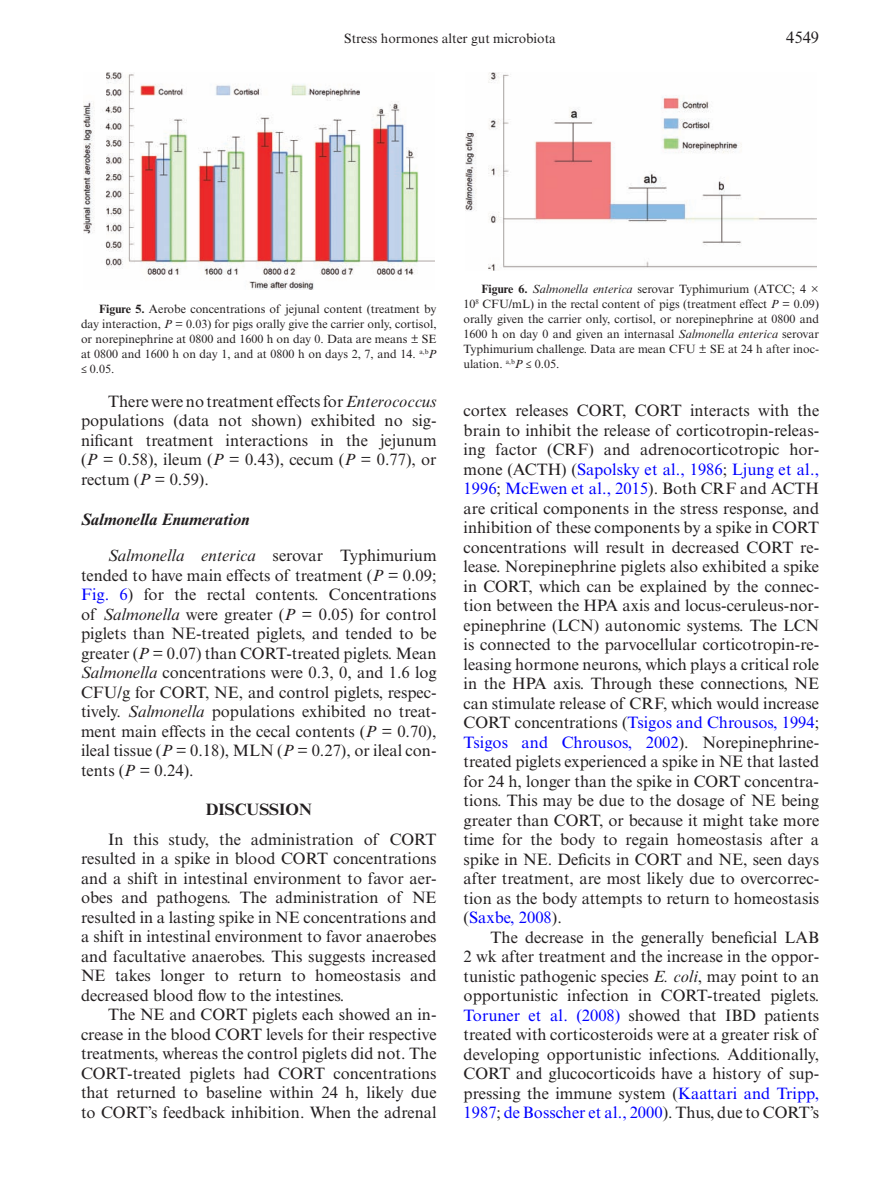
<style>
.page{position:relative;width:891px;height:1188px;background:#fff}
.page>*{position:absolute;margin:0;border:0;box-sizing:border-box;transform-origin:0 0}
.t1{font:16.5px/19.5px "Times New Roman MT Std";color:#231f20;text-align:justify}
.t2{font:italic 700 16.5px/36px "Times New Roman MT Std";color:#231f20}
.t3{font:700 16.5px "Times New Roman MT Std";color:#231f20}
.t4{font:13.5px "Times New Roman MT Std";color:#231f20}
.t5{font:12px/15px "Times New Roman MT Std";color:#231f20;text-align:justify}
.s1{font-weight:700}
.s2{font-style:italic}
.s3{font-weight:400}
.s4{font-weight:400;font-style:normal}
.s5{color:#00f}
</style>
<div class="page">
<img style="left:83px;top:73px;width:351px;height:216px">
<img style="left:466px;top:73px;width:351px;height:197px">
<p class="t4" style="left:344px;top:30px;width:213px">Stress hormones alter gut microbiota</p>
<p class="t1" style="left:786px;top:28px;width:34px">4549</p>
<p class="t5" style="left:81px;top:301px;width:357px;text-indent:18px"><span class="s1">Figure 5.</span> Aerobe concentrations of jejunal content (treatment by day interaction, <span class="s2">P</span> = 0.03) for pigs orally give the carrier only, cortisol, or norepinephrine at 0800 and 1600 h on day 0. Data are means ± SE at 0800 and 1600 h on day 1, and at 0800 h on days 2, 7, and 14. <sup>a,b</sup><span class="s2">P </span>≤ 0.05.</p>
<p class="t1" style="left:81px;top:392px;width:357px;text-indent:27px">There were no treatment effects for <span class="s2">Enterococcus </span>populations (data not shown) exhibited no sig&shy;nificant treatment interactions in the jejunum (<span class="s2">P</span> = 0.58), ileum (<span class="s2">P</span> = 0.43), cecum (<span class="s2">P</span> = 0.77), or rectum (<span class="s2">P</span> = 0.59).</p>
<p class="t2" style="left:108px;top:502px;width:330px;text-indent:-27px">Salmonella Enumeration<br><span class="s3">Salmonella enterica</span> <span class="s4">serovar Typhimurium</span></p>
<p class="t1" style="left:81px;top:566px;width:357px">tended to have main effects of treatment (<span class="s2">P</span> = 0.09; <span class="s5">Fig. 6</span>) for the rectal contents. Concentrations of <span class="s2">Salmonella</span> were greater (<span class="s2">P</span> = 0.05) for control piglets than NE-treated piglets, and tended to be greater (<span class="s2">P</span> = 0.07) than CORT-treated piglets. Mean <span class="s2">Salmonella</span> concentrations were 0.3, 0, and 1.6 log CFU/g for CORT, NE, and control piglets, respec&shy;tively. <span class="s2">Salmonella</span> populations exhibited no treat&shy;ment main effects in the cecal contents (<span class="s2">P</span> = 0.70), ileal tissue (<span class="s2">P</span> = 0.18), MLN (<span class="s2">P</span> = 0.27), or ileal con&shy;tents (<span class="s2">P</span> = 0.24).</p>
<p class="t3" style="left:206px;top:799px;width:108px">DISCUSSION</p>
<p class="t1" style="left:81px;top:830px;width:357px;text-indent:27px">In this study, the administration of CORT resulted in a spike in blood CORT concentrations and a shift in intestinal environment to favor aer&shy;obes and pathogens. The administration of NE resulted in a lasting spike in NE concentrations and a shift in intestinal environment to favor anaerobes and facultative anaerobes. This suggests increased NE takes longer to return to homeostasis and decreased blood flow to the intestines.</p>
<p class="t1" style="left:81px;top:1005px;width:357px;text-indent:27px">The NE and CORT piglets each showed an in&shy;crease in the blood CORT levels for their respective treatments, whereas the control piglets did not. The CORT-treated piglets had CORT concentrations that returned to baseline within 24 h, likely due to CORT’s feedback inhibition. When the adrenal</p>
<p class="t5" style="left:463px;top:282px;width:357px;text-indent:18px"><span class="s1">Figure 6.</span> <span class="s2">Salmonella enterica</span> serovar Typhimurium (ATCC; 4 × 10<sup>8</sup> CFU/mL) in the rectal content of pigs (treatment effect <span class="s2">P</span> = 0.09) orally given the carrier only, cortisol, or norepinephrine at 0800 and 1600 h on day 0 and given an internasal <span class="s2">Salmonella enterica</span> serovar Typhimurium challenge. Data are mean CFU ± SE at 24 h after inoc&shy;ulation. <sup>a,b</sup><span class="s2">P</span> ≤ 0.05.</p>
<p class="t1" style="left:464px;top:401px;width:357px">cortex releases CORT, CORT interacts with the brain to inhibit the release of corticotropin-releas&shy;ing factor (CRF) and adrenocorticotropic hor&shy;mone (ACTH) (<span class="s5">Sapolsky et al., 1986</span>; <span class="s5">Ljung et al., 1996</span>; <span class="s5">McEwen et al., 2015</span>). Both CRF and ACTH are critical components in the stress response, and inhibition of these components by a spike in CORT concentrations will result in decreased CORT re&shy;lease. Norepinephrine piglets also exhibited a spike in CORT, which can be explained by the connec&shy;tion between the HPA axis and locus-ceruleus-nor&shy;epinephrine (LCN) autonomic systems. The LCN is connected to the parvocellular corticotropin-re&shy;leasing hormone neurons, which plays a critical role in the HPA axis. Through these connections, NE can stimulate release of CRF, which would increase CORT concentrations (<span class="s5">Tsigos and Chrousos, 1994</span>; <span class="s5">Tsigos and Chrousos, 2002</span>). Norepinephrine&shy;treated piglets experienced a spike in NE that lasted for 24 h, longer than the spike in CORT concentra&shy;tions. This may be due to the dosage of NE being greater than CORT, or because it might take more time for the body to regain homeostasis after a spike in NE. Deficits in CORT and NE, seen days after treatment, are most likely due to overcorrec&shy;tion as the body attempts to return to homeostasis (<span class="s5">Saxbe, 2008</span>).</p>
<p class="t1" style="left:464px;top:927px;width:357px;text-indent:27px">The decrease in the generally beneficial LAB 2 wk after treatment and the increase in the oppor&shy;tunistic pathogenic species <span class="s2">E. coli</span>, may point to an opportunistic infection in CORT-treated piglets.<br><span class="s5">Toruner et al. (2008)</span> showed that IBD patients treated with corticosteroids were at a greater risk of developing opportunistic infections. Additionally, CORT and glucocorticoids have a history of sup&shy;pressing the immune system (<span class="s5">Kaattari and Tripp, 1987</span>; <span class="s5">de Bosscher et al., 2000</span>). Thus, due to CORT’s</p>
</div>
